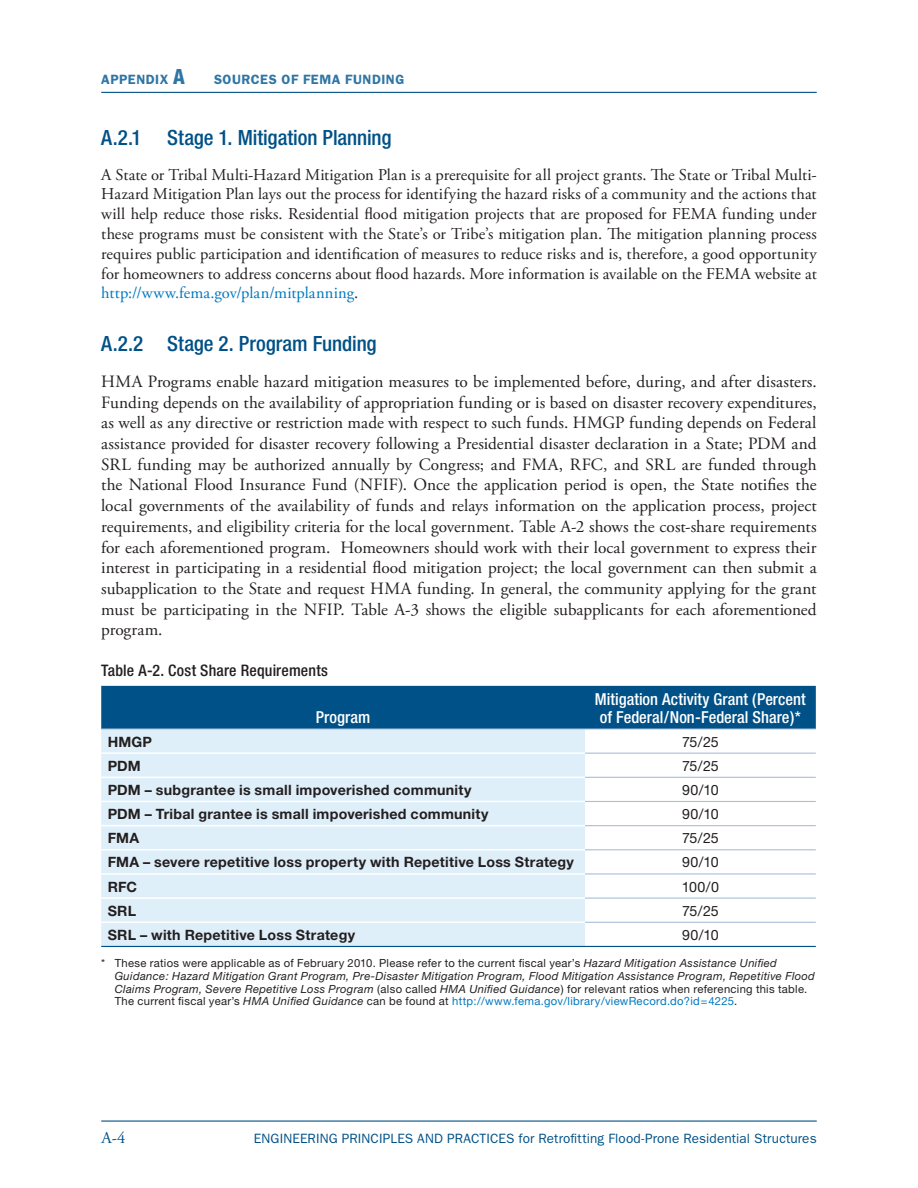
<style>
.page{position:relative;width:918px;height:1188px;background:#fff}
.page>*{position:absolute;margin:0;border:0;box-sizing:border-box;transform-origin:0 0}
.t1{font:500 condensed 21px "Helvetica Neue";letter-spacing:-.005em;color:#005187}
.Body{font:17.25px/20.7px "Adobe Garamond Pro";letter-spacing:-.005em;color:#231f20;text-align:justify}
.Body-2{font:16.5px/19.8px "Adobe Garamond Pro";letter-spacing:.005em;color:#231f20;text-align:justify}
.Table_Column_Head{font:500 condensed 16.5px/17.2px "Helvetica Neue";color:#fff}
.t2{font:16.5px "Adobe Garamond Pro";color:#005187}
.Table_Title{font:500 condensed 15.9px "Helvetica Neue";letter-spacing:.01em;color:#231f20}
.Table_Cell_Bold{font:700 14.25px "Helvetica Neue";letter-spacing:.015em;color:#231f20}
.Table_Cell{font:14.25px "Helvetica Neue";letter-spacing:-.02em;color:#231f20}
.t3{font:13.5px "ITC Franklin Gothic Std";letter-spacing:.01em;color:#005187}
.t4{font:600 13.5px "ITC Franklin Gothic Std";letter-spacing:.04em;color:#2f75a5}
.Footnote{font:italic 11.25px/12.8px "Helvetica Neue";letter-spacing:.03em;color:#231f20}
.s1{font-family:"Helvetica Neue";font-weight:800;font-stretch:condensed;font-size:21px}
.s2{color:#0078c0}
.s3{font-style:normal}
.s4{font-style:normal;color:#0078c0}
</style>
<div class="page">
<hr style="left:101px;top:1120px;width:716px;height:2px;background:#005187">
<hr style="left:101px;top:92px;width:716px;height:1px;background:#005187">
<div style="left:101px;top:686px;width:715px;height:43px;background:#005187"></div>
<div style="left:101px;top:730px;width:484px;height:216px;background:#dfeff9"></div>
<hr style="left:101px;top:729px;width:484px;height:1px;background:#aabfd9">
<hr style="left:585px;top:729px;width:231px;height:1px;background:#aabfd9">
<hr style="left:585px;top:753px;width:231px;height:1px;background:#aabfd9">
<hr style="left:585px;top:777px;width:231px;height:1px;background:#aabfd9">
<hr style="left:585px;top:801px;width:231px;height:1px;background:#aabfd9">
<hr style="left:585px;top:825px;width:231px;height:1px;background:#aabfd9">
<hr style="left:585px;top:849px;width:231px;height:1px;background:#aabfd9">
<hr style="left:585px;top:873px;width:231px;height:2px;background:#aabfd9">
<hr style="left:585px;top:898px;width:231px;height:1px;background:#aabfd9">
<hr style="left:585px;top:922px;width:231px;height:1px;background:#aabfd9">
<hr style="left:101px;top:946px;width:484px;height:1px;background:#005187">
<hr style="left:585px;top:946px;width:231px;height:1px;background:#005187">
<hr style="left:101px;top:752px;width:484px;height:2px;background:#fff">
<hr style="left:101px;top:777px;width:484px;height:1px;background:#fff">
<hr style="left:101px;top:801px;width:484px;height:1px;background:#fff">
<hr style="left:101px;top:825px;width:484px;height:1px;background:#fff">
<hr style="left:101px;top:849px;width:484px;height:2px;background:#fff">
<hr style="left:101px;top:873px;width:484px;height:2px;background:#fff">
<hr style="left:101px;top:897px;width:484px;height:2px;background:#fff">
<hr style="left:101px;top:922px;width:484px;height:1px;background:#fff">
<p class="t4" style="left:101px;top:72px;width:85px">APPENDIX <span class="s1">A</span></p>
<p class="t4" style="left:214px;top:72px;width:192px">SOURCES OF FEMA FUNDING</p>
<h1 class="t1" style="left:101px;top:125px;width:292px">A.2.1 Stage 1. Mitigation Planning</h1>
<p class="Body-2" style="left:101px;top:165px;width:717px">A State or Tribal Multi-Hazard Mitigation Plan is a prerequisite for all project grants. The State or Tribal Multi-Hazard Mitigation Plan lays out the process for identifying the hazard risks of a community and the actions that will help reduce those risks. Residential flood mitigation projects that are proposed for FEMA funding under these programs must be consistent with the State’s or Tribe’s mitigation plan. The mitigation planning process requires public participation and identification of measures to reduce risks and is, therefore, a good opportunity for homeowners to address concerns about flood hazards. More information is available on the FEMA website at <span class="s2">http://www.fema.gov/plan/mitplanning</span>.</p>
<h2 class="t1" style="left:101px;top:331px;width:277px">A.2.2 Stage 2. Program Funding</h2>
<p class="Body" style="left:101px;top:372px;width:717px">HMA Programs enable hazard mitigation measures to be implemented before, during, and after disasters.<br>Funding depends on the availability of appropriation funding or is based on disaster recovery expenditures, as well as any directive or restriction made with respect to such funds. HMGP funding depends on Federal assistance provided for disaster recovery following a Presidential disaster declaration in a State; PDM and SRL funding may be authorized annually by Congress; and FMA, RFC, and SRL are funded through the National Flood Insurance Fund (NFIF). Once the application period is open, the State notifies the local governments of the availability of funds and relays information on the application process, project requirements, and eligibility criteria for the local government. Table A-2 shows the cost-share requirements for each aforementioned program. Homeowners should work with their local government to express their interest in participating in a residential flood mitigation project; the local government can then submit a subapplication to the State and request HMA funding. In general, the community applying for the grant must be participating in the NFIP. Table A-3 shows the eligible subapplicants for each aforementioned program.</p>
<p class="Table_Title" style="left:101px;top:661px;width:228px">Table A-2. Cost Share Requirements</p>
<p class="Table_Column_Head" style="left:316px;top:708px;width:56px">Program</p>
<p class="Table_Column_Head" style="left:595px;top:691px;width:212px">Mitigation Activity Grant (Percent of Federal/Non-Federal Share)*</p>
<p class="Table_Cell_Bold" style="left:108px;top:733px;width:46px">HMGP</p>
<p class="Table_Cell" style="left:682px;top:733px;width:38px">75/25</p>
<p class="Table_Cell_Bold" style="left:108px;top:757px;width:35px">PDM</p>
<p class="Table_Cell" style="left:682px;top:757px;width:38px">75/25</p>
<p class="Table_Cell_Bold" style="left:108px;top:781px;width:365px">PDM – subgrantee is small impoverished community</p>
<p class="Table_Cell" style="left:682px;top:781px;width:38px">90/10</p>
<p class="Table_Cell_Bold" style="left:108px;top:805px;width:382px">PDM – Tribal grantee is small impoverished community</p>
<p class="Table_Cell" style="left:682px;top:806px;width:38px">90/10</p>
<p class="Table_Cell_Bold" style="left:108px;top:829px;width:33px">FMA</p>
<p class="Table_Cell" style="left:682px;top:830px;width:38px">75/25</p>
<p class="Table_Cell_Bold" style="left:108px;top:853px;width:468px">FMA – severe repetitive loss property with Repetitive Loss Strategy</p>
<p class="Table_Cell" style="left:682px;top:854px;width:38px">90/10</p>
<p class="Table_Cell_Bold" style="left:108px;top:878px;width:31px">RFC</p>
<p class="Table_Cell" style="left:682px;top:878px;width:39px">100/0</p>
<p class="Table_Cell_Bold" style="left:108px;top:902px;width:30px">SRL</p>
<p class="Table_Cell" style="left:682px;top:902px;width:38px">75/25</p>
<p class="Table_Cell_Bold" style="left:108px;top:926px;width:249px">SRL – with Repetitive Loss Strategy</p>
<p class="Table_Cell" style="left:682px;top:926px;width:38px">90/10</p>
<p class="Footnote" style="left:115px;top:957px;width:702px;text-indent:-14px"><span class="s3">* These ratios were applicable as of February 2010. Please refer to the current fiscal year’s</span> Hazard Mitigation Assistance Unified Guidance: Hazard Mitigation Grant Program, Pre-Disaster Mitigation Program, Flood Mitigation Assistance Program, Repetitive Flood Claims Program, Severe Repetitive Loss Program <span class="s3">(also called</span> HMA Unified Guidance<span class="s3">) for relevant ratios when referencing this table.<br>The current fiscal year’s</span> HMA Unified Guidance <span class="s3">can be found at</span> <span class="s4">http://www.fema.gov/library/viewRecord.do?id=4225</span><span class="s3">.</span></p>
<p class="t2" style="left:102px;top:1128px;width:25px">A-4</p>
<p class="t3" style="left:254px;top:1130px;width:564px">ENGINEERING PRINCIPLES AND PRACTICES for Retrofitting Flood-Prone Residential Structures</p>
</div>
